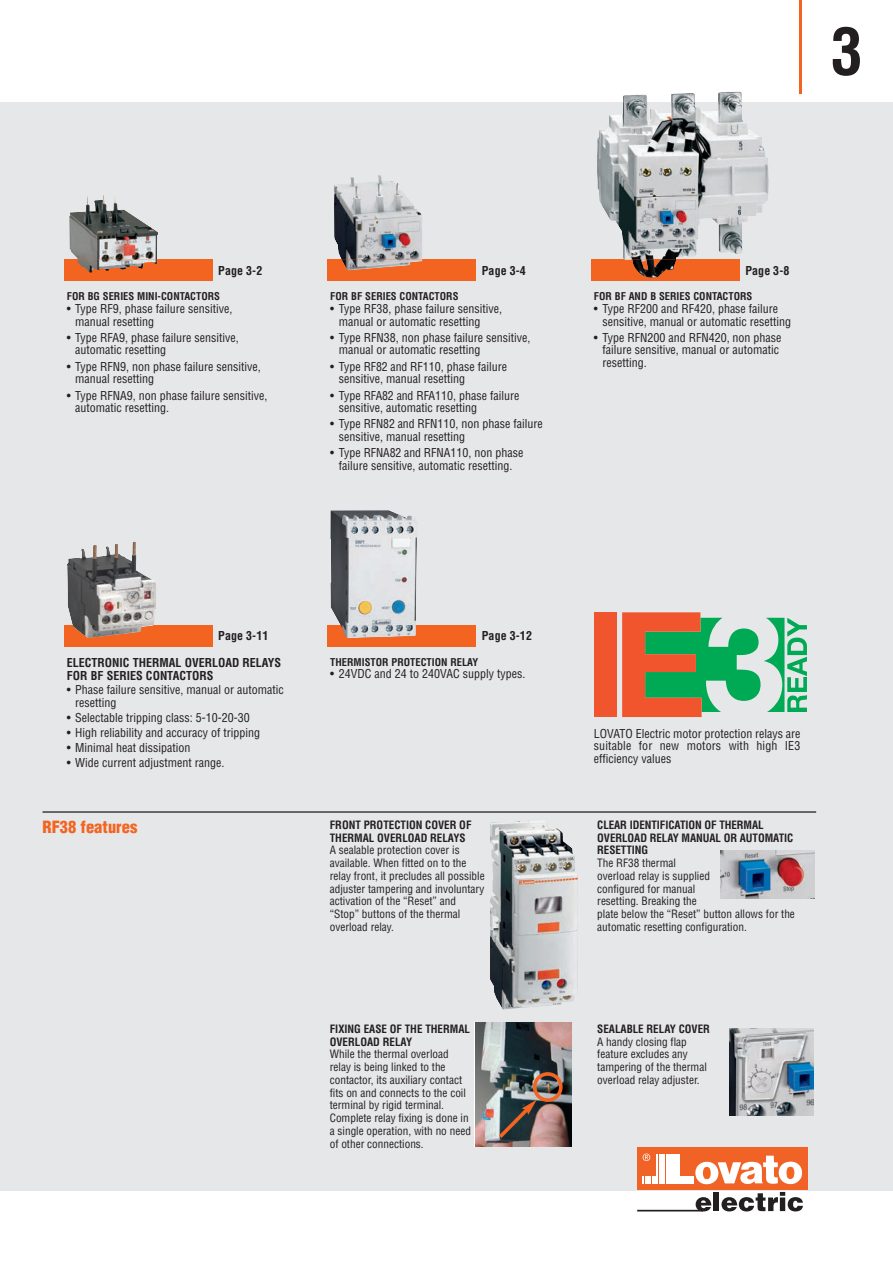
<style>
.page{position:relative;width:893px;height:1263px;background:#fff}
.page>*{position:absolute;margin:0;border:0;box-sizing:border-box;transform-origin:0 0}
.t1{font:700 condensed 63.9px "Helvetica";color:#231f20}
.t2{font:900 condensed 16.5px "Helvetica";color:#f36421}
.t3{font:condensed 12px/12.8px "Helvetica";color:#231f20}
.t4{font:700 condensed 12px/12.8px "Helvetica";color:#231f20}
.t5{font:condensed 11.25px/12.8px "Helvetica";color:#231f20}
.t6{font:700 condensed 11.25px/12.8px "Helvetica";color:#231f20}
.t7{font:700 condensed 10.5px "Helvetica";color:#231f20}
</style>
<div class="page">
<div style="left:0;top:102px;width:893px;height:1088px;background:#e6e7e9"></div>
<div style="left:638px;top:1148px;width:170px;height:42px;background:#f06226"></div>
<div style="left:668px;top:1154px;width:12px;height:29px;background:#fff"></div>
<div style="left:668px;top:1176px;width:26px;height:7px;background:#fff"></div>
<svg style="left:642px;top:1154px;width:25px;height:29px"></svg>
<svg style="left:695px;top:1156px;width:107px;height:29px"></svg>
<svg style="left:696px;top:1197px;width:15px;height:14px"></svg>
<div style="left:714px;top:1192px;width:5px;height:19px;background:#231f20"></div>
<svg style="left:721px;top:1192px;width:82px;height:19px"></svg>
<hr style="left:638px;top:1210px;width:65px;height:2px;background:#231f20">
<hr style="left:799px;top:0;width:2px;height:94px;background:#f36421">
<div style="left:64px;top:260px;width:149px;height:21px;background:#f36421"></div>
<div style="left:327px;top:260px;width:149px;height:21px;background:#f36421"></div>
<div style="left:64px;top:625px;width:149px;height:21px;background:#f36421"></div>
<img style="left:69px;top:195px;width:89px;height:65px">
<img style="left:77px;top:260px;width:80px;height:13px">
<img style="left:334px;top:175px;width:89px;height:85px">
<img style="left:342px;top:260px;width:81px;height:10px">
<div style="left:591px;top:260px;width:149px;height:21px;background:#f36421"></div>
<img style="left:623px;top:91px;width:119px;height:11px">
<img style="left:596px;top:102px;width:173px;height:158px">
<img style="left:632px;top:260px;width:44px;height:8px">
<img style="left:67px;top:542px;width:89px;height:83px">
<img style="left:73px;top:625px;width:81px;height:13px">
<div style="left:327px;top:625px;width:149px;height:21px;background:#f36421"></div>
<img style="left:330px;top:510px;width:87px;height:115px">
<img style="left:341px;top:625px;width:75px;height:13px">
<hr style="left:43px;top:811px;width:773px;height:2px;background:#231f20">
<img style="left:490px;top:820px;width:88px;height:190px">
<img style="left:475px;top:1023px;width:97px;height:124px">
<img style="left:495px;top:1072px;width:68px;height:70px">
<img style="left:720px;top:850px;width:95px;height:48px">
<img style="left:729px;top:1028px;width:84px;height:88px">
<div style="left:594px;top:612px;width:23px;height:105px;background:#f0552d"></div>
<svg style="left:622px;top:612px;width:185px;height:105px"></svg>
<h1 class="t1" style="left:831px;top:27px;width:33px">3</h1>
<p class="t4" style="left:218px;top:265px;width:46px">Page 3-2</p>
<p class="t4" style="left:482px;top:265px;width:46px">Page 3-4</p>
<p class="t7" style="left:330px;top:292px;width:130px">FOR BF SERIES CONTACTORS</p>
<p class="t3" style="left:339px;top:303px;width:165px;text-indent:-9px">• Type RF38, phase failure sensitive, manual or automatic resetting</p>
<p class="t3" style="left:339px;top:332px;width:193px;text-indent:-9px">• Type RFN38, non phase failure sensitive, manual or automatic resetting</p>
<p class="t3" style="left:339px;top:361px;width:170px;text-indent:-8px">• Type RF82 and RF110, phase failure sensitive, manual resetting</p>
<p class="t3" style="left:339px;top:390px;width:182px;text-indent:-9px">• Type RFA82 and RFA110, phase failure sensitive, automatic resetting</p>
<p class="t3" style="left:339px;top:419px;width:205px;text-indent:-9px">• Type RFN82 and RFN110, non phase failure sensitive, manual resetting</p>
<p class="t3" style="left:330px;top:448px;width:195px;text-align:center">• Type RFNA82 and RFNA110, non phase failure sensitive, automatic resetting.</p>
<p class="t7" style="left:67px;top:292px;width:155px">FOR BG SERIES MINI-CONTACTORS</p>
<p class="t3" style="left:75px;top:303px;width:159px;text-indent:-9px">• Type RF9, phase failure sensitive, manual resetting</p>
<p class="t3" style="left:75px;top:332px;width:165px;text-indent:-9px">• Type RFA9, phase failure sensitive, automatic resetting</p>
<p class="t3" style="left:75px;top:361px;width:187px;text-indent:-9px">• Type RFN9, non phase failure sensitive, manual resetting</p>
<p class="t3" style="left:75px;top:390px;width:194px;text-indent:-9px">• Type RFNA9, non phase failure sensitive, automatic resetting.</p>
<p class="t4" style="left:745px;top:265px;width:46px">Page 3-8</p>
<p class="t7" style="left:594px;top:292px;width:160px">FOR BF AND B SERIES CONTACTORS</p>
<p class="t3" style="left:602px;top:303px;width:190px;text-indent:-9px">• Type RF200 and RF420, phase failure sensitive, manual or automatic resetting</p>
<p class="t3" style="left:602px;top:332px;width:181px;text-indent:-9px">• Type RFN200 and RFN420, non phase failure sensitive, manual or automatic resetting.</p>
<p class="t4" style="left:218px;top:630px;width:52px">Page 3-11</p>
<p class="t4" style="left:67px;top:657px;width:216px">ELECTRONIC THERMAL OVERLOAD RELAYS<br>FOR BF SERIES CONTACTORS</p>
<p class="t3" style="left:75px;top:685px;width:210px;text-indent:-9px">• Phase failure sensitive, manual or automatic resetting</p>
<p class="t3" style="left:67px;top:712px;width:185px">• Selectable tripping class: 5-10-20-30</p>
<p class="t3" style="left:67px;top:727px;width:195px">• High reliability and accuracy of tripping</p>
<p class="t3" style="left:67px;top:742px;width:125px">• Minimal heat dissipation</p>
<p class="t3" style="left:67px;top:757px;width:159px">• Wide current adjustment range.</p>
<p class="t4" style="left:482px;top:630px;width:52px">Page 3-12</p>
<p class="t7" style="left:330px;top:658px;width:150px">THERMISTOR PROTECTION RELAY</p>
<p class="t3" style="left:330px;top:669px;width:196px">• 24VDC and 24 to 240VAC supply types.</p>
<h2 class="t2" style="left:43px;top:821px;width:96px">RF38 features</h2>
<p class="t6" style="left:330px;top:819px;width:143px">FRONT PROTECTION COVER OF<br>THERMAL OVERLOAD RELAYS</p>
<p class="t5" style="left:330px;top:845px;width:156px">A sealable protection cover is available. When fitted on to the relay front, it precludes all possible adjuster tampering and involuntary activation of the “Reset” and “Stop” buttons of the thermal overload relay.</p>
<p class="t6" style="left:330px;top:1023px;width:142px">FIXING EASE OF THE THERMAL<br>OVERLOAD RELAY</p>
<p class="t5" style="left:330px;top:1049px;width:143px">While the thermal overload relay is being linked to the contactor, its auxiliary contact fits on and connects to the coil terminal by rigid terminal.<br>Complete relay fixing is done in a single operation, with no need of other connections.</p>
<p class="t3" style="left:594px;top:728px;width:208px;text-align:justify">LOVATO Electric motor protection relays are suitable for new motors with high IE3 efficiency values</p>
<p class="t6" style="left:597px;top:819px;width:197px">CLEAR IDENTIFICATION OF THERMAL<br>OVERLOAD RELAY MANUAL OR AUTOMATIC<br>RESETTING</p>
<p class="t5" style="left:597px;top:858px;width:199px">The RF38 thermal<br>overload relay is supplied<br>configured for manual<br>resetting. Breaking the<br>plate below the “Reset” button allows for the automatic resetting configuration.</p>
<p class="t6" style="left:597px;top:1023px;width:114px">SEALABLE RELAY COVER</p>
<p class="t5" style="left:597px;top:1036px;width:111px">A handy closing flap feature excludes any tampering of the thermal overload relay adjuster.</p>
</div>
